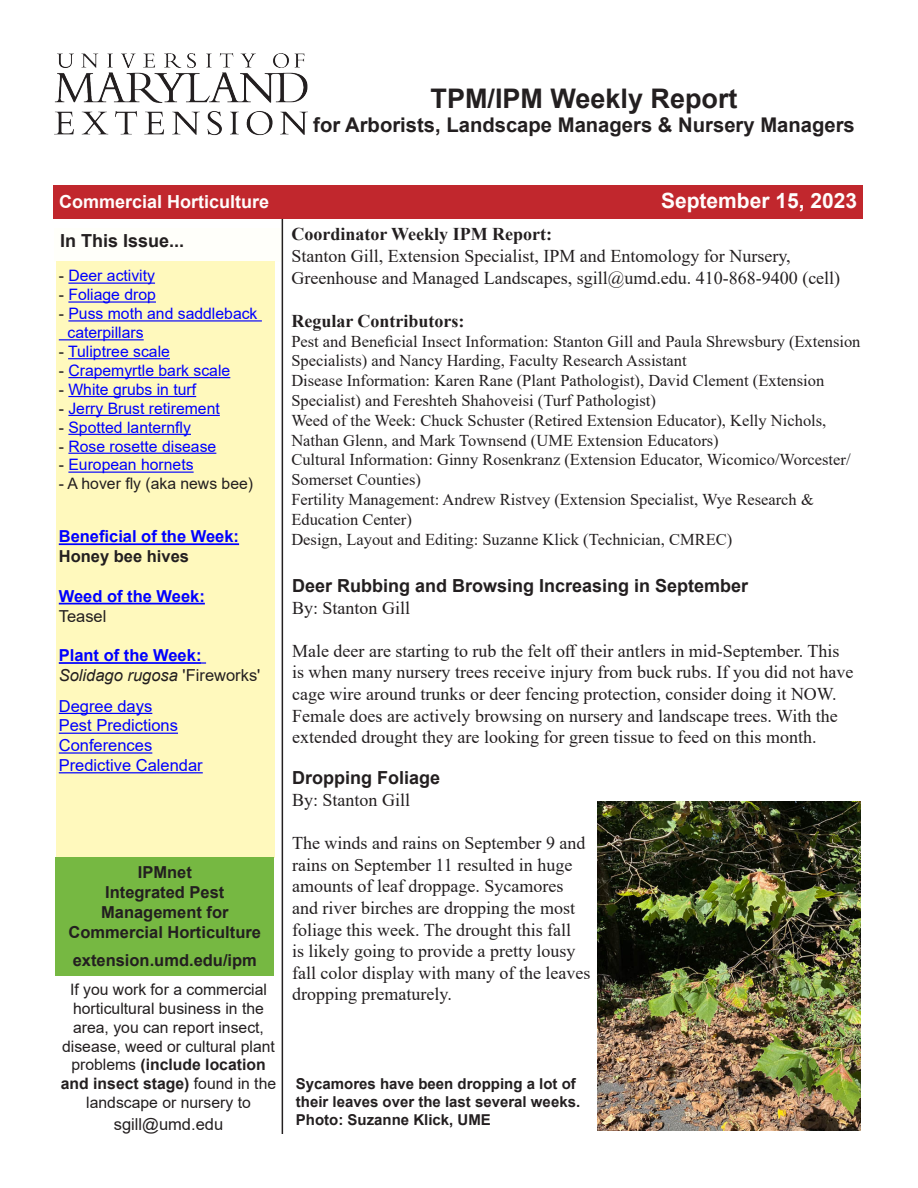
<style>
.page{position:relative;width:918px;height:1188px;background:#fff}
.page>*{position:absolute;margin:0;border:0;box-sizing:border-box;transform-origin:0 0}
.t1{font:700 27px "Arial";color:#231f20}
.t2{font:700 21px "Arial";color:#fffdfc}
.t3{font:700 20.25px "Arial";color:#231f20}
.t4{font:18px/21.6px "Times New Roman";color:#231f20}
.t5{font:700 18px/21.6px "Arial";color:#231f20}
.t6{font:700 18px "Times New Roman";color:#231f20}
.t7{font:700 18px "Arial";color:#fffdfc}
.t8{font:16.5px/19.8px "Times New Roman";color:#231f20}
.t9{font:700 16.5px/19.8px "Arial";color:#00f}
.t10{font:700 16.5px/19.8px "Arial";color:#231f20}
.t11{font:16.5px/19.8px "Arial";color:#00f}
.t12{font:16.5px "Arial";color:#231f20}
.t13{font:15.75px/18.9px "Arial";color:#231f20;text-align:center}
.t14{font:15.75px/18.9px "Arial";color:#00f}
.Photo_credit{font:700 15px/18px "Arial";color:#231f20}
.s1{color:#231f20}
.s2{font-weight:400;font-style:italic;color:#231f20}
.s3{font-weight:400;color:#231f20}
.s4{font-family:"Times New Roman";font-weight:400}
.s5{font-weight:700}
</style>
<div class="page">
<div style="left:53px;top:185px;width:810px;height:34px;background:#c1272d"></div>
<div style="left:54px;top:228px;width:228px;height:34px;background:#fffffa"></div>
<hr style="left:282px;top:219px;width:1px;height:915px;background:#231f20">
<img style="left:54px;top:54px;width:254px;height:82px">
<div style="left:56px;top:261px;width:218px;height:596px;background:#fff9bd"></div>
<hr style="left:68px;top:283px;width:87px;height:1px;background:#00f">
<hr style="left:68px;top:301px;width:88px;height:2px;background:#00f">
<hr style="left:68px;top:320px;width:194px;height:2px;background:#00f">
<hr style="left:59px;top:339px;width:85px;height:1px;background:#00f">
<hr style="left:68px;top:358px;width:102px;height:1px;background:#00f">
<hr style="left:68px;top:377px;width:162px;height:1px;background:#00f">
<hr style="left:68px;top:396px;width:128px;height:1px;background:#00f">
<hr style="left:68px;top:415px;width:152px;height:1px;background:#00f">
<hr style="left:68px;top:434px;width:123px;height:1px;background:#00f">
<hr style="left:68px;top:453px;width:148px;height:1px;background:#00f">
<hr style="left:68px;top:472px;width:126px;height:1px;background:#00f">
<hr style="left:59px;top:543px;width:180px;height:2px;background:#00f">
<hr style="left:59px;top:603px;width:146px;height:1px;background:#00f">
<hr style="left:59px;top:662px;width:143px;height:2px;background:#00f">
<hr style="left:59px;top:713px;width:93px;height:1px;background:#00f">
<hr style="left:59px;top:733px;width:119px;height:1px;background:#00f">
<hr style="left:59px;top:752px;width:93px;height:2px;background:#00f">
<hr style="left:59px;top:772px;width:144px;height:1px;background:#00f">
<div style="left:56px;top:857px;width:218px;height:119px;background:#76b842"></div>
<img style="left:598px;top:802px;width:263px;height:329px">
<h1 class="t1" style="left:431px;top:79px;width:309px">TPM/IPM Weekly Report</h1>
<p class="t3" style="left:313px;top:111px;width:543px">for Arborists, Landscape Managers &amp; Nursery Managers</p>
<p class="t7" style="left:59px;top:189px;width:212px">Commercial Horticulture</p>
<p class="t2" style="left:661px;top:186px;width:198px">September 15, 2023</p>
<p class="t6" style="left:291px;top:221px;width:262px">Coordinator Weekly IPM Report:</p>
<p class="t4" style="left:291px;top:245px;width:550px">Stanton Gill, Extension Specialist, IPM and Entomology for Nursery,<br>Greenhouse and Managed Landscapes, sgill@umd.edu. 410-868-9400 (cell)</p>
<p class="t6" style="left:291px;top:308px;width:175px">Regular Contributors:</p>
<p class="t8" style="left:291px;top:331px;width:571px">Pest and Beneficial Insect Information: Stanton Gill and Paula Shrewsbury (Extension Specialists) and Nancy Harding, Faculty Research Assistant<br>Disease Information: Karen Rane (Plant Pathologist), David Clement (Extension Specialist) and Fereshteh Shahoveisi (Turf Pathologist)<br>Weed of the Week: Chuck Schuster (Retired Extension Educator), Kelly Nichols, Nathan Glenn, and Mark Townsend (UME Extension Educators)<br>Cultural Information: Ginny Rosenkranz (Extension Educator, Wicomico/Worcester/ Somerset Counties)<br>Fertility Management: Andrew Ristvey (Extension Specialist, Wye Research &amp; Education Center)<br>Design, Layout and Editing: Suzanne Klick (Technician, CMREC)</p>
<p class="t5" style="left:60px;top:230px;width:126px">In This Issue...</p>
<p class="t14" style="left:59px;top:266px;width:98px"><span class="s1">-</span> Deer activity</p>
<p class="t14" style="left:59px;top:285px;width:99px"><span class="s1">-</span> Foliage drop</p>
<p class="t14" style="left:68px;top:304px;width:191px;text-indent:-9px"><span class="s1">-</span> Puss moth and saddleback caterpillars</p>
<p class="t14" style="left:59px;top:342px;width:113px"><span class="s1">-</span> Tuliptree scale</p>
<p class="t14" style="left:59px;top:361px;width:173px"><span class="s1">-</span> Crapemyrtle bark scale</p>
<p class="t14" style="left:59px;top:380px;width:139px"><span class="s1">-</span> White grubs in turf</p>
<p class="t14" style="left:59px;top:399px;width:163px"><span class="s1">-</span> Jerry Brust retirement</p>
<p class="t14" style="left:59px;top:418px;width:134px"><span class="s1">-</span> Spotted lanternfly</p>
<p class="t14" style="left:59px;top:436px;width:159px"><span class="s1">-</span> Rose rosette disease</p>
<p class="t14" style="left:59px;top:455px;width:136px"><span class="s1">-</span> European hornets</p>
<p class="t13" style="left:59px;top:474px;width:196px">- A hover fly (aka news bee)</p>
<p class="t9" style="left:59px;top:527px;width:182px">Beneficial of the Week:<br><span class="s1">Honey bee hives</span></p>
<p class="t9" style="left:59px;top:586px;width:148px">Weed of the Week:</p>
<p class="t12" style="left:59px;top:605px;width:49px">Teasel</p>
<p class="t9" style="left:59px;top:646px;width:203px">Plant of the Week:<br><span class="s2">Solidago rugosa</span> <span class="s3">'Fireworks'</span></p>
<p class="t11" style="left:59px;top:696px;width:121px">Degree days<br>Pest Predictions</p>
<p class="t11" style="left:59px;top:735px;width:145px">Conferences<br>Predictive Calendar</p>
<p class="t5" style="left:292px;top:575px;width:458px">Deer Rubbing and Browsing Increasing in September<br><span class="s4">By: Stanton Gill</span></p>
<p class="t4" style="left:292px;top:639px;width:563px">Male deer are starting to rub the felt off their antlers in mid-September. This is when many nursery trees receive injury from buck rubs. If you did not have cage wire around trunks or deer fencing protection, consider doing it NOW.<br>Female does are actively browsing on nursery and landscape trees. With the extended drought they are looking for green tissue to feed on this month.</p>
<p class="t5" style="left:292px;top:767px;width:150px">Dropping Foliage</p>
<p class="t4" style="left:292px;top:789px;width:120px">By: Stanton Gill</p>
<p class="t4" style="left:292px;top:832px;width:300px">The winds and rains on September 9 and rains on September 11 resulted in huge amounts of leaf droppage. Sycamores and river birches are dropping the most foliage this week. The drought this fall<br>is likely going to provide a pretty lousy fall color display with many of the leaves dropping prematurely.</p>
<p class="t10" style="left:138px;top:863px;width:56px">IPMnet</p>
<p class="t10" style="left:101px;top:882px;width:129px">Integrated Pest<br>Management for</p>
<p class="t10" style="left:69px;top:922px;width:194px">Commercial Horticulture</p>
<p class="t10" style="left:73px;top:951px;width:186px">extension.umd.edu/ipm</p>
<p class="t13" style="left:61px;top:980px;width:217px">If you work for a commercial horticultural business in the area, you can report insect, disease, weed or cultural plant problems <span class="s5">(include location and insect stage)</span> found in the landscape or nursery to</p>
<p class="t12" style="left:114px;top:1113px;width:111px">sgill@umd.edu</p>
<p class="Photo_credit" style="left:296px;top:1075px;width:286px">Sycamores have been dropping a lot of their leaves over the last several weeks.</p>
<p class="Photo_credit" style="left:296px;top:1111px;width:197px">Photo: Suzanne Klick, UME</p>
</div>
